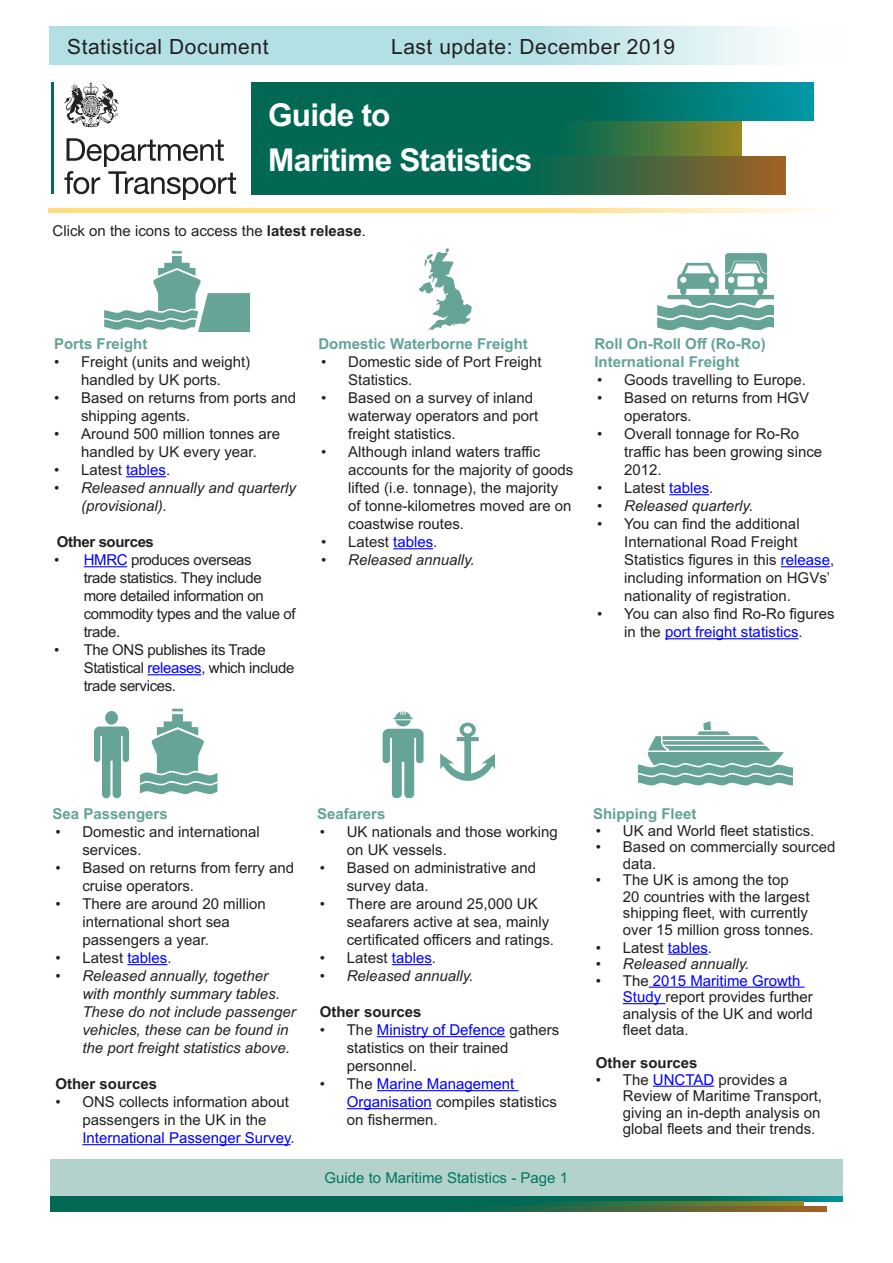
<style>
.page{position:relative;width:893px;height:1263px;background:#fff}
.page>*{position:absolute;margin:0;border:0;box-sizing:border-box;transform-origin:0 0}
.t1{font:31.5px "Arial Bold MT2";letter-spacing:-.025em;color:#fff}
.t2{font:21px "Arial MT2";letter-spacing:.025em;color:#231f20}
.t3{font:15px/18px "Arial MT2";color:#231f20}
.t4{font:italic 15px/18px "Arial";color:#231f20}
.t5{font:15px/18px "Arial MT2";letter-spacing:-.025em;color:#231f20}
.t6{font:15px "Arial Bold MT2";color:#62a397}
.t7{font:15px/18px "Arial MT2";color:#00f}
.t8{font:15px/18px "Arial";color:#231f20;text-align:center}
.t9{font:15px "Arial Bold MT2";color:#231f20}
.t10{font:15px "Arial MT2";color:#007662}
.t11{font:700 15px "Arial";color:#62a397}
.t12{font:15px "Arial Bold MT2";letter-spacing:-.025em;color:#231f20}
.s1{font-family:"Arial Bold MT2"}
.s2{color:#00f}
.s3{font-family:"Arial"}
.s4{font-family:"Arial MT2"}
.s5{font-family:"Arial MT2";color:#00f}
.s6{color:#231f20}
.s7{font-family:"Arial";color:#231f20}
</style>
<div class="page">
<hr style="left:51px;top:82px;width:2px;height:112px;background:#006b5f">
<svg style="left:64px;top:138px;width:172px;height:62px"></svg>
<svg style="left:64px;top:82px;width:55px;height:45px"></svg>
<svg style="left:251px;top:120px;width:491px;height:37px;background:#1a6d4a"></svg>
<svg style="left:251px;top:157px;width:534px;height:38px;background:#256647"></svg>
<svg style="left:251px;top:82px;width:563px;height:38px;background:#007163"></svg>
<svg style="left:48px;top:208px;width:773px;height:5px;background:#ffe293"></svg>
<div style="left:50px;top:1160px;width:792px;height:36px;background:#b3d2cb"></div>
<svg style="left:50px;top:1196px;width:792px;height:5px;background:#006b59"></svg>
<svg style="left:50px;top:1201px;width:753px;height:5px;background:#1b6d4a"></svg>
<svg style="left:50px;top:1206px;width:777px;height:6px;background:#256647"></svg>
<svg style="left:49px;top:26px;width:724px;height:39px;background:#bde4e8"></svg>
<svg style="left:104px;top:251px;width:146px;height:81px"></svg>
<hr style="left:126px;top:476px;width:40px;height:1px;background:#00f">
<hr style="left:84px;top:566px;width:43px;height:1px;background:#00f">
<hr style="left:148px;top:674px;width:53px;height:1px;background:#00f">
<svg style="left:419px;top:248px;width:52px;height:81px"></svg>
<hr style="left:393px;top:548px;width:40px;height:1px;background:#00f">
<svg style="left:657px;top:253px;width:116px;height:77px"></svg>
<hr style="left:669px;top:494px;width:40px;height:1px;background:#00f">
<hr style="left:781px;top:566px;width:49px;height:1px;background:#00f">
<hr style="left:665px;top:638px;width:133px;height:1px;background:#00f">
<hr style="left:127px;top:964px;width:40px;height:1px;background:#00f">
<hr style="left:82px;top:1144px;width:209px;height:1px;background:#00f">
<svg style="left:140px;top:709px;width:77px;height:85px"></svg>
<svg style="left:383px;top:711px;width:41px;height:87px"></svg>
<svg style="left:440px;top:723px;width:55px;height:58px"></svg>
<hr style="left:392px;top:964px;width:40px;height:1px;background:#00f">
<hr style="left:377px;top:1036px;width:128px;height:1px;background:#00f">
<hr style="left:377px;top:1090px;width:142px;height:1px;background:#00f">
<hr style="left:347px;top:1108px;width:85px;height:1px;background:#00f">
<svg style="left:638px;top:721px;width:155px;height:65px"></svg>
<hr style="left:668px;top:953px;width:40px;height:2px;background:#00f">
<hr style="left:649px;top:986px;width:156px;height:2px;background:#00f">
<hr style="left:623px;top:1003px;width:42px;height:1px;background:#00f">
<hr style="left:653px;top:1085px;width:61px;height:2px;background:#00f">
<svg style="left:94px;top:711px;width:35px;height:87px"></svg>
<p class="t2" style="left:67px;top:32px;width:203px">Statistical Document</p>
<p class="t2" style="left:391px;top:32px;width:285px">Last update: December 2019</p>
<p class="t1" style="left:268px;top:93px;width:124px">Guide to</p>
<p class="t1" style="left:268px;top:138px;width:266px">Maritime Statistics</p>
<p class="t3" style="left:53px;top:222px;width:315px">Click on the icons to access the <span class="s1">latest release</span>.</p>
<p class="t6" style="left:54px;top:333px;width:95px">Ports Freight</p>
<p class="t3" style="left:54px;top:353px;width:198px;text-align:center">• Freight (units and weight) handled by UK ports.</p>
<p class="t3" style="left:81px;top:389px;width:217px;text-indent:-27px">• Based on returns from ports and shipping agents.</p>
<p class="t3" style="left:54px;top:425px;width:228px;text-align:center">• Around 500 million tonnes are handled by UK every year.</p>
<p class="t3" style="left:54px;top:461px;width:118px">• Latest <span class="s2">tables</span>.</p>
<p class="t4" style="left:81px;top:479px;width:217px;text-indent:-27px">• Released annually and quarterly (provisional).</p>
<p class="t12" style="left:57px;top:531px;width:99px">Other sources</p>
<p class="t5" style="left:84px;top:551px;width:213px;text-indent:-30px">• <span class="s2">HMRC</span> produces overseas<br>trade statistics. They include more detailed information on commodity types and the value of trade.</p>
<p class="t5" style="left:84px;top:641px;width:212px;text-indent:-30px">• The ONS publishes its Trade<br>Statistical <span class="s2">releases</span>, which include trade services.</p>
<p class="t6" style="left:318px;top:333px;width:211px">Domestic Waterborne Freight</p>
<p class="t3" style="left:348px;top:353px;width:195px;text-indent:-27px">• Domestic side of Port Freight<br>Statistics.</p>
<p class="t3" style="left:348px;top:389px;width:192px;text-indent:-27px">• Based on a survey of inland waterway operators and port freight statistics.</p>
<p class="t3" style="left:348px;top:443px;width:227px;text-indent:-27px">• <span class="s3">Although inland waters traffic </span>accounts for the majority of goods lifted (i.e. tonnage), the majority of tonne-kilometres moved are on coastwise routes.</p>
<p class="t3" style="left:321px;top:533px;width:118px">• Latest <span class="s2">tables</span>.</p>
<p class="t4" style="left:321px;top:551px;width:155px">• Released annually.</p>
<p class="t11" style="left:594px;top:333px;width:173px">Roll On-Roll Off (Ro-Ro)</p>
<p class="t6" style="left:594px;top:351px;width:147px">International Freight</p>
<p class="t3" style="left:597px;top:371px;width:210px">• Goods travelling to Europe.</p>
<p class="t3" style="left:624px;top:389px;width:187px;text-indent:-27px">• Based on returns from HGV operators.</p>
<p class="t3" style="left:624px;top:425px;width:200px;text-indent:-27px">• Overall tonnage for Ro-Ro <span class="s3">traffic has been growing since<br></span>2012.</p>
<p class="t3" style="left:597px;top:479px;width:118px">• Latest <span class="s2">tables</span>.</p>
<p class="t4" style="left:597px;top:497px;width:157px">• Released quarterly.</p>
<p class="t3" style="left:624px;top:515px;width:212px;text-indent:-27px">• <span class="s3">You can find the additional<br></span>International Road Freight<br><span class="s3">Statistics figures in this</span> <span class="s2">release</span>, including information on HGVs’ nationality of registration.</p>
<p class="t8" style="left:597px;top:605px;width:239px"><span class="s4">•</span> You can also find Ro-Ro figures <span class="s4">in the</span> <span class="s5">port freight statistics</span><span class="s4">.</span></p>
<p class="t6" style="left:53px;top:803px;width:117px">Sea Passengers</p>
<p class="t3" style="left:82px;top:823px;width:179px;text-indent:-27px">• Domestic and international services.</p>
<p class="t3" style="left:82px;top:859px;width:213px;text-indent:-27px">• Based on returns from ferry and cruise operators.</p>
<p class="t3" style="left:82px;top:895px;width:185px;text-indent:-27px">• There are around 20 million international short sea passengers a year.</p>
<p class="t3" style="left:55px;top:949px;width:118px">• Latest <span class="s2">tables</span>.</p>
<p class="t4" style="left:82px;top:967px;width:215px;text-indent:-27px">• Released annually, together with monthly summary tables.<br>These do not include passenger vehicles, these can be found in the port freight statistics above.</p>
<p class="t9" style="left:55px;top:1073px;width:103px">Other sources</p>
<p class="t3" style="left:55px;top:1093px;width:235px;text-align:center">• ONS collects information about passengers in the UK in the</p>
<p class="t7" style="left:82px;top:1129px;width:214px">International Passenger Survey<span class="s6">.</span></p>
<p class="t6" style="left:317px;top:803px;width:70px">Seafarers</p>
<p class="t3" style="left:347px;top:823px;width:212px;text-indent:-27px">• UK nationals and those working on UK vessels.</p>
<p class="t3" style="left:347px;top:859px;width:191px;text-indent:-27px">• Based on administrative and survey data.</p>
<p class="t3" style="left:347px;top:895px;width:209px;text-indent:-27px">• There are around 25,000 UK seafarers active at sea, mainly <span class="s3">certificated officers and ratings.</span></p>
<p class="t3" style="left:320px;top:949px;width:118px">• Latest <span class="s2">tables</span>.</p>
<p class="t4" style="left:320px;top:967px;width:155px">• Released annually.</p>
<p class="t9" style="left:320px;top:1001px;width:103px">Other sources</p>
<p class="t3" style="left:347px;top:1021px;width:214px;text-indent:-27px">• The <span class="s2">Ministry of Defence</span> gathers statistics on their trained personnel.</p>
<p class="t7" style="left:347px;top:1075px;width:212px;text-indent:-27px"><span class="s6">• The</span> Marine Management<br>Organisation <span class="s6">compiles statistics </span><span class="s7">on fishermen.</span></p>
<p class="t10" style="left:325px;top:1168px;width:245px">Guide to Maritime Statistics - Page 1</p>
<p class="t6" style="left:593px;top:803px;width:105px">Shipping Fleet</p>
<p class="t8" style="left:596px;top:821px;width:220px"><span class="s4">•</span> UK and World fleet statistics.</p>
<p class="t3" style="left:623px;top:838px;width:214px;line-height:16.5px;text-indent:-27px">• Based on commercially sourced data.</p>
<p class="t3" style="left:623px;top:871px;width:192px;line-height:16.5px;text-indent:-27px">• The UK is among the top<br>20 countries with the largest <span class="s3">shipping fleet, with currently </span>over 15 million gross tonnes.</p>
<p class="t3" style="left:596px;top:938px;width:118px">• Latest <span class="s2">tables</span>.</p>
<p class="t4" style="left:596px;top:955px;width:155px">• Released annually.</p>
<p class="t3" style="left:623px;top:972px;width:192px;line-height:16.5px;text-indent:-27px">• The <span class="s2">2015 Maritime Growth<br>Study</span> report provides further analysis of the UK and world <span class="s3">fleet data.</span></p>
<p class="t9" style="left:596px;top:1052px;width:103px">Other sources</p>
<p class="t3" style="left:623px;top:1071px;width:201px;line-height:16.5px;text-indent:-27px">• The <span class="s2">UNCTAD</span> provides a<br>Review of Maritime Transport, giving an in-depth analysis on <span class="s3">global fleets and their trends.</span></p>
</div>
